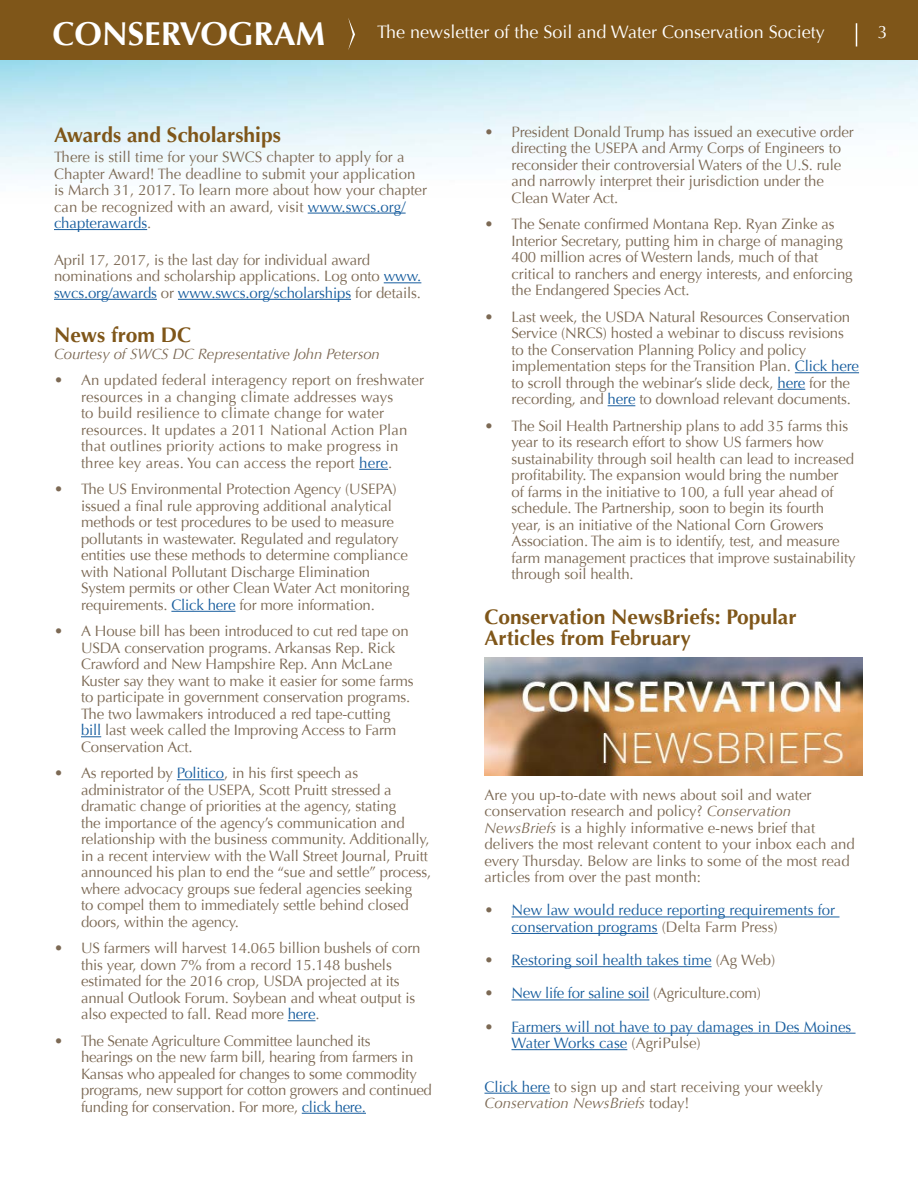
<style>
.page{position:relative;width:918px;height:1188px;background:#fff}
.page>*{position:absolute;margin:0;border:0;box-sizing:border-box;transform-origin:0 0}
.t1{font:700 33px "Optima";color:#fff}
.body{font:700 21px/21px "Optima";color:#7f5619}
.t2{font:18px "Optima";color:#fff}
.body-2{font:15px/16.5px "Optima";letter-spacing:-.01em;color:#7c6954}
.body-3{font:15px/16.5px "Optima";letter-spacing:.01em;color:#7c6954}
.t3{font:15px/16.5px "Optima";color:#175d9e}
.body-4{font:italic 15px "Optima";letter-spacing:-.01em;color:#7c6954}
.t4{font:15px "Optima";letter-spacing:-.02em;color:#175d9e}
.s1{color:#175d9e}
.s2{font-style:italic}
.s3{color:#7c6954}
</style>
<div class="page">
<img style="left:0;top:59px;width:918px;height:240px">
<div style="left:0;top:0;width:918px;height:59px;background:#7f5619"></div>
<svg style="left:348px;top:18px;width:7px;height:32px"></svg>
<svg style="left:856px;top:23px;width:1px;height:23px"></svg>
<hr style="left:308px;top:213px;width:98px;height:1px;background:#175d9e">
<hr style="left:54px;top:229px;width:93px;height:1px;background:#175d9e">
<hr style="left:384px;top:282px;width:37px;height:1px;background:#175d9e">
<hr style="left:54px;top:299px;width:103px;height:1px;background:#175d9e">
<hr style="left:178px;top:299px;width:173px;height:1px;background:#175d9e">
<svg style="left:359px;top:469px;width:29px;height:1px"></svg>
<hr style="left:171px;top:611px;width:64px;height:1px;background:#175d9e">
<svg style="left:81px;top:736px;width:20px;height:1px"></svg>
<hr style="left:177px;top:779px;width:47px;height:1px;background:#175d9e">
<svg style="left:288px;top:1020px;width:28px;height:1px"></svg>
<hr style="left:302px;top:1113px;width:64px;height:1px;background:#175d9e">
<img style="left:484px;top:658px;width:378px;height:118px">
<hr style="left:795px;top:372px;width:64px;height:1px;background:#175d9e">
<svg style="left:778px;top:389px;width:27px;height:1px"></svg>
<svg style="left:608px;top:405px;width:27px;height:1px"></svg>
<hr style="left:512px;top:917px;width:327px;height:1px;background:#175d9e">
<hr style="left:512px;top:933px;width:146px;height:1px;background:#175d9e">
<hr style="left:512px;top:966px;width:200px;height:1px;background:#175d9e">
<hr style="left:512px;top:1000px;width:137px;height:1px;background:#175d9e">
<hr style="left:512px;top:1033px;width:344px;height:1px;background:#175d9e">
<hr style="left:512px;top:1049px;width:115px;height:1px;background:#175d9e">
<hr style="left:484px;top:1093px;width:66px;height:1px;background:#175d9e">
<h1 class="t1" style="left:52px;top:14px;width:274px">CONSERVOGRAM</h1>
<p class="t2" style="left:377px;top:22px;width:449px">The newsletter of the Soil and Water Conservation Society</p>
<p class="t2" style="left:878px;top:22px;width:12px">3</p>
<p class="body" style="left:54px;top:125px;width:228px">Awards and Scholarships</p>
<p class="body-2" style="left:54px;top:149px;width:375px">There is still time for your SWCS chapter to apply for a Chapter Award! The deadline to submit your application is March 31, 2017. To learn more about how your chapter can be recognized with an award, visit <span class="s1">www.swcs.org/ chapterawards</span>.</p>
<p class="body-2" style="left:54px;top:252px;width:369px">April 17, 2017, is the last day for individual award nominations and scholarship applications. Log onto <span class="s1">www. swcs.org/awards</span> or <span class="s1">www.swcs.org/scholarships</span> for details.</p>
<p class="body" style="left:54px;top:325px;width:139px">News from DC</p>
<p class="body-4" style="left:54px;top:345px;width:327px">Courtesy of SWCS DC Representative John Peterson</p>
<p class="body-3" style="left:81px;top:372px;width:345px;text-indent:-27px">• An updated federal interagency report on freshwater resources in a changing climate addresses ways<br>to build resilience to climate change for water resources. It updates a 2011 National Action Plan that outlines priority actions to make progress in three key areas. You can access the report <span class="s1">here</span>.</p>
<p class="body-2" style="left:81px;top:481px;width:330px;text-indent:-27px">• The US Environmental Protection Agency (USEPA) issued a final rule approving additional analytical methods or test procedures to be used to measure pollutants in wastewater. Regulated and regulatory entities use these methods to determine compliance with National Pollutant Discharge Elimination System permits or other Clean Water Act monitoring requirements. <span class="s1">Click here</span> for more information.</p>
<p class="body-2" style="left:81px;top:623px;width:334px;text-indent:-27px">• A House bill has been introduced to cut red tape on USDA conservation programs. Arkansas Rep. Rick Crawford and New Hampshire Rep. Ann McLane Kuster say they want to make it easier for some farms to participate in government conservation programs.<br>The two lawmakers introduced a red tape-cutting <span class="s1">bill</span> last week called the Improving Access to Farm Conservation Act.</p>
<p class="body-2" style="left:81px;top:765px;width:352px;text-indent:-27px">• As reported by <span class="s1">Politico</span>, in his first speech as administrator of the USEPA, Scott Pruitt stressed a dramatic change of priorities at the agency, stating<br>the importance of the agency’s communication and relationship with the business community. Additionally, in a recent interview with the Wall Street Journal, Pruitt announced his plan to end the “sue and settle” process, where advocacy groups sue federal agencies seeking<br>to compel them to immediately settle behind closed doors, within the agency.</p>
<p class="body-2" style="left:81px;top:940px;width:341px;text-indent:-27px">• US farmers will harvest 14.065 billion bushels of corn this year, down 7% from a record 15.148 bushels estimated for the 2016 crop, USDA projected at its annual Outlook Forum. Soybean and wheat output is also expected to fall. Read more <span class="s1">here</span>.</p>
<p class="body-2" style="left:81px;top:1033px;width:352px;text-indent:-27px">• The Senate Agriculture Committee launched its<br>hearings on the new farm bill, hearing from farmers in Kansas who appealed for changes to some commodity programs, new support for cotton growers and continued funding for conservation. For more, <span class="s1">click here.</span></p>
<p class="body-2" style="left:512px;top:124px;width:344px;text-indent:-27px">• President Donald Trump has issued an executive order directing the USEPA and Army Corps of Engineers to reconsider their controversial Waters of the U.S. rule and narrowly interpret their jurisdiction under the Clean Water Act.</p>
<p class="body-2" style="left:512px;top:216px;width:343px;text-indent:-27px">• The Senate confirmed Montana Rep. Ryan Zinke as Interior Secretary, putting him in charge of managing 400 million acres of Western lands, much of that critical to ranchers and energy interests, and enforcing the Endangered Species Act.</p>
<p class="body-2" style="left:511px;top:309px;width:349px;text-indent:-27px">• Last week, the USDA Natural Resources Conservation Service (NRCS) hosted a webinar to discuss revisions to the Conservation Planning Policy and policy implementation steps for the Transition Plan. <span class="s1">Click here </span>to scroll through the webinar’s slide deck, <span class="s1">here</span> for the recording, and <span class="s1">here</span> to download relevant documents.</p>
<p class="body-2" style="left:511px;top:418px;width:346px;text-indent:-27px">• The Soil Health Partnership plans to add 35 farms this year to its research effort to show US farmers how sustainability through soil health can lead to increased profitability. The expansion would bring the number<br>of farms in the initiative to 100, a full year ahead of schedule. The Partnership, soon to begin its fourth year, is an initiative of the National Corn Growers Association. The aim is to identify, test, and measure farm management practices that improve sustainability through soil health.</p>
<p class="body" style="left:484px;top:606px;width:314px">Conservation NewsBriefs: Popular<br>Articles from February</p>
<p class="body-2" style="left:484px;top:787px;width:372px">Are you up-to-date with news about soil and water conservation research and policy? <span class="s2">Conservation NewsBriefs</span> is a highly informative e-news brief that delivers the most relevant content to your inbox each and every Thursday. Below are links to some of the most read articles from over the past month:</p>
<p class="t3" style="left:511px;top:902px;width:325px;text-indent:-27px"><span class="s3">•</span> New law would reduce reporting requirements for conservation programs <span class="s3">(Delta Farm Press)</span></p>
<p class="t3" style="left:484px;top:952px;width:292px"><span class="s3">•</span> Restoring soil health takes time <span class="s3">(Ag Web)</span></p>
<p class="t4" style="left:484px;top:985px;width:278px"><span class="s3">•</span> New life for saline soil <span class="s3">(Agriculture.com)</span></p>
<p class="t3" style="left:511px;top:1019px;width:341px;text-indent:-27px"><span class="s3">•</span> Farmers will not have to pay damages in Des Moines<br>Water Works case <span class="s3">(AgriPulse)</span></p>
<p class="body-2" style="left:484px;top:1079px;width:340px"><span class="s1">Click here</span> to sign up and start receiving your weekly<br><span class="s2">Conservation NewsBriefs</span> today!</p>
</div>
